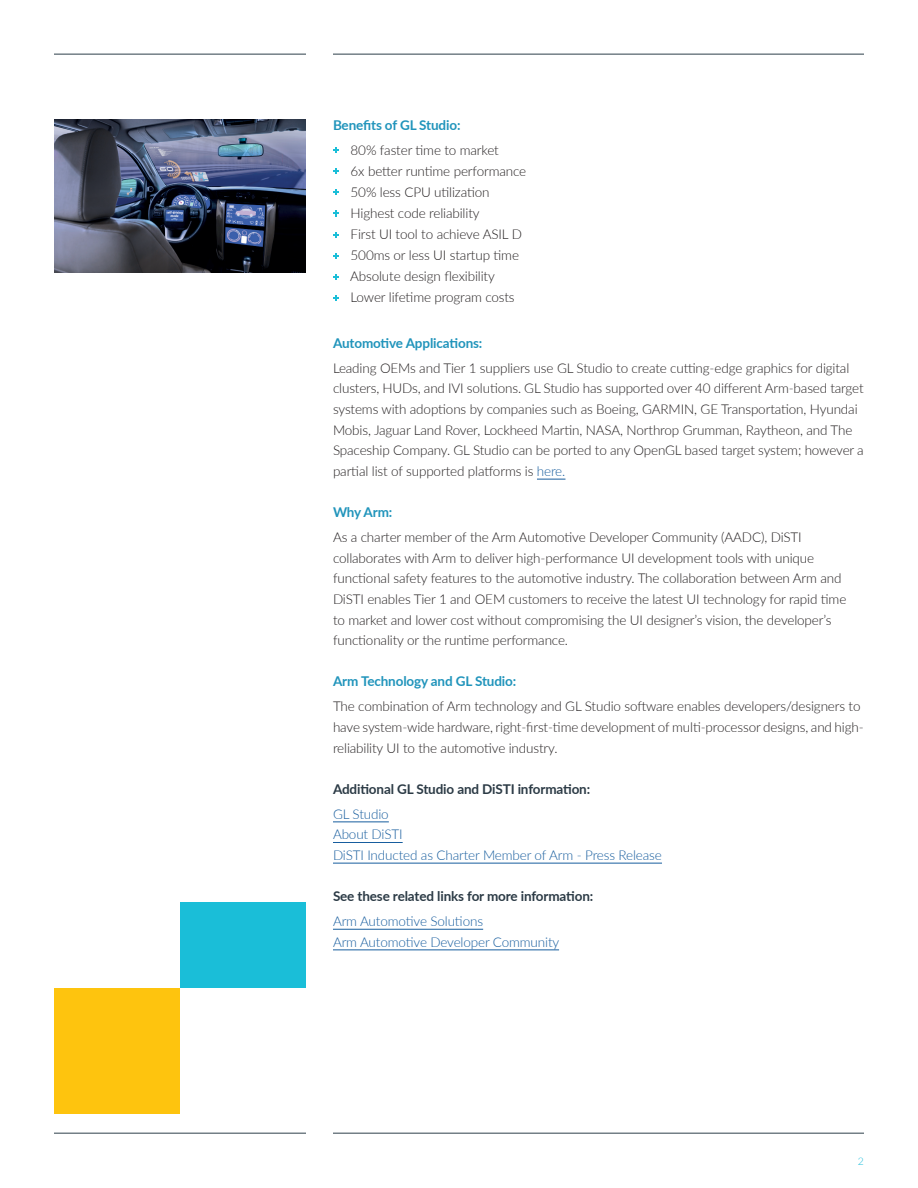
<style>
.page{position:relative;width:918px;height:1188px;background:#fff}
.page>*{position:absolute;margin:0;border:0;box-sizing:border-box;transform-origin:0 0}
.t1{font:300 13.5px/20.7px "Lato";letter-spacing:-.01em;color:#231f20}
.t2{font:300 13.5px/20.7px "Lato";letter-spacing:-.01em;color:#175d9e}
.t3{font:700 13.5px "Lato";letter-spacing:-.01em;color:#2b3a45}
.t4{font:700 13.5px "Lato";letter-spacing:-.01em;color:#2094bb}
.t5{font:300 10.5px "Lato";color:#22bfdc}
.s1{color:#175d9e}
</style>
<div class="page">
<hr style="left:333px;top:1132px;width:531px;height:2px;background:#737f86">
<hr style="left:54px;top:1132px;width:252px;height:2px;background:#737f86">
<hr style="left:333px;top:53px;width:531px;height:2px;background:#737f86">
<hr style="left:54px;top:53px;width:252px;height:2px;background:#737f86">
<svg style="left:537px;top:479px;width:28px;height:1px"></svg>
<hr style="left:333px;top:822px;width:56px;height:1px;background:#175d9e">
<hr style="left:333px;top:842px;width:70px;height:1px;background:#175d9e">
<hr style="left:333px;top:863px;width:329px;height:1px;background:#175d9e">
<hr style="left:333px;top:929px;width:150px;height:1px;background:#175d9e">
<hr style="left:333px;top:950px;width:226px;height:1px;background:#175d9e">
<div style="left:54px;top:988px;width:126px;height:126px;background:#fec40e"></div>
<div style="left:180px;top:903px;width:126px;height:85px;background:#1abed8"></div>
<img style="left:54px;top:119px;width:252px;height:154px">
<svg style="left:333px;top:147px;width:5px;height:6px"></svg>
<svg style="left:333px;top:168px;width:5px;height:6px"></svg>
<svg style="left:333px;top:190px;width:5px;height:5px"></svg>
<svg style="left:333px;top:211px;width:5px;height:5px"></svg>
<svg style="left:333px;top:232px;width:5px;height:5px"></svg>
<svg style="left:333px;top:253px;width:5px;height:5px"></svg>
<svg style="left:333px;top:274px;width:5px;height:6px"></svg>
<svg style="left:333px;top:295px;width:5px;height:6px"></svg>
<p class="t4" style="left:333px;top:115px;width:129px">Benefits of GL Studio:</p>
<p class="t1" style="left:350px;top:140px;width:178px">80% faster time to market<br>6x better runtime performance<br>50% less CPU utilization<br>Highest code reliability<br>First UI tool to achieve ASIL D<br>500ms or less UI startup time<br>Absolute design flexibility<br>Lower lifetime program costs</p>
<p class="t4" style="left:333px;top:333px;width:151px">Automotive Applications:</p>
<p class="t1" style="left:333px;top:357px;width:532px">Leading OEMs and Tier 1 suppliers use GL Studio to create cutting-edge graphics for digital clusters, HUDs, and IVI solutions. GL Studio has supported over 40 different Arm-based target systems with adoptions by companies such as Boeing, GARMIN, GE Transportation, Hyundai Mobis, Jaguar Land Rover, Lockheed Martin, NASA, Northrop Grumman, Raytheon, and The Spaceship Company. GL Studio can be ported to any OpenGL based target system; however a partial list of supported platforms is <span class="s1">here.</span></p>
<p class="t4" style="left:333px;top:502px;width:61px">Why Arm:</p>
<p class="t1" style="left:333px;top:526px;width:515px">As a charter member of the Arm Automotive Developer Community (AADC), DiSTI collaborates with Arm to deliver high-performance UI development tools with unique functional safety features to the automotive industry. The collaboration between Arm and DiSTI enables Tier 1 and OEM customers to receive the latest UI technology for rapid time to market and lower cost without compromising the UI designer’s vision, the developer’s functionality or the runtime performance.</p>
<p class="t4" style="left:333px;top:672px;width:185px">Arm Technology and GL Studio:</p>
<p class="t1" style="left:333px;top:696px;width:532px">The combination of Arm technology and GL Studio software enables developers/designers to have system-wide hardware, right-first-time development of multi-processor designs, and high&shy;reliability UI to the automotive industry.</p>
<p class="t3" style="left:333px;top:779px;width:259px">Additional GL Studio and DiSTI information:</p>
<p class="t2" style="left:333px;top:803px;width:330px">GL Studio<br>About DiSTI<br>DiSTI Inducted as Charter Member of Arm - Press Release</p>
<p class="t3" style="left:333px;top:886px;width:262px">See these related links for more information:</p>
<p class="t2" style="left:333px;top:910px;width:228px">Arm Automotive Solutions<br>Arm Automotive Developer Community</p>
<p class="t5" style="left:858px;top:1154px;width:8px">2</p>
</div>
